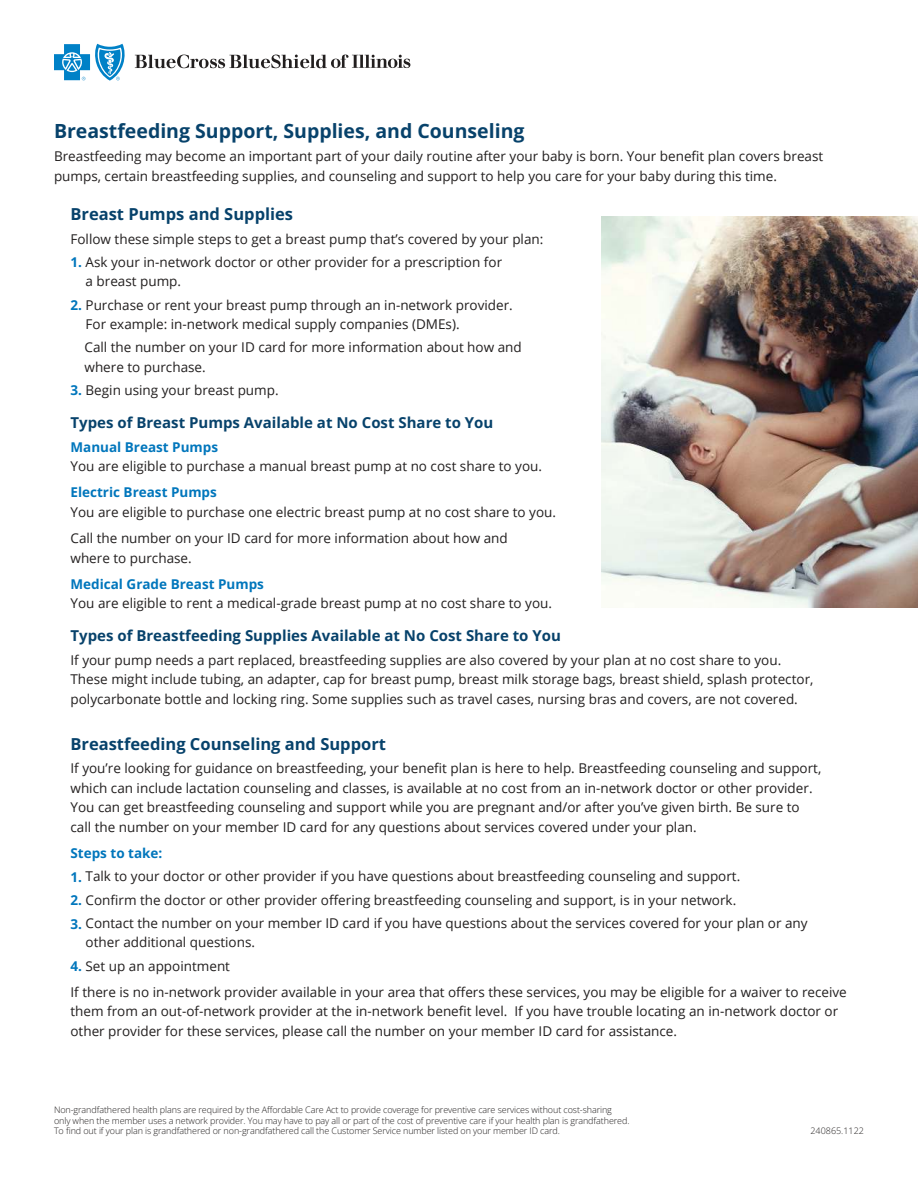
<style>
.page{position:relative;width:918px;height:1188px;background:#fff}
.page>*{position:absolute;margin:0;border:0;box-sizing:border-box;transform-origin:0 0}
.t1{font:700 19.5px "Open Sans";color:#07426b}
.t2{font:700 16.5px "Open Sans";color:#07426b}
.t3{font:700 15px "Open Sans";color:#07426b}
.t4{font:13.5px/19.5px "Open Sans";color:#221f1f}
.t5{font:700 13.5px "Open Sans";color:#0076bc}
.t6{font:300 9px/10.5px "Open Sans";letter-spacing:-.01em;color:#221f1f}
.s1{font-weight:700;color:#0076bc}
</style>
<div class="page">
<svg style="left:135px;top:55px;width:275px;height:13px"></svg>
<svg style="left:54px;top:44px;width:71px;height:37px"></svg>
<img style="left:602px;top:217px;width:316px;height:391px">
<h1 class="t1" style="left:54px;top:123px;width:472px">Breastfeeding Support, Supplies, and Counseling</h1>
<p class="t4" style="left:54px;top:146px;width:771px">Breastfeeding may become an important part of your daily routine after your baby is born. Your benefit plan covers breast pumps, certain breastfeeding supplies, and counseling and support to help you care for your baby during this time.</p>
<p class="t2" style="left:70px;top:208px;width:224px">Breast Pumps and Supplies</p>
<p class="t4" style="left:70px;top:229px;width:474px">Follow these simple steps to get a breast pump that’s covered by your plan:</p>
<p class="t4" style="left:86px;top:252px;width:418px;text-indent:-15px"><span class="s1">1.</span> Ask your in-network doctor or other provider for a prescription for a breast pump.</p>
<p class="t4" style="left:86px;top:295px;width:429px;text-indent:-15px"><span class="s1">2.</span> Purchase or rent your breast pump through an in-network provider.<br>For example: in-network medical supply companies (DMEs).</p>
<p class="t4" style="left:85px;top:337px;width:439px">Call the number on your ID card for more information about how and where to purchase.</p>
<p class="t4" style="left:70px;top:380px;width:210px"><span class="s1">3.</span> Begin using your breast pump.</p>
<p class="t3" style="left:70px;top:417px;width:424px">Types of Breast Pumps Available at No Cost Share to You</p>
<p class="t5" style="left:70px;top:441px;width:149px">Manual Breast Pumps</p>
<p class="t4" style="left:70px;top:456px;width:473px">You are eligible to purchase a manual breast pump at no cost share to you.</p>
<p class="t5" style="left:70px;top:487px;width:148px">Electric Breast Pumps</p>
<p class="t4" style="left:70px;top:498px;width:487px;line-height:26.2px">You are eligible to purchase one electric breast pump at no cost share to you.<br>Call the number on your ID card for more information about how and</p>
<p class="t4" style="left:70px;top:548px;width:123px">where to purchase.</p>
<p class="t5" style="left:70px;top:578px;width:195px">Medical Grade Breast Pumps</p>
<p class="t4" style="left:70px;top:593px;width:483px">You are eligible to rent a medical-grade breast pump at no cost share to you.</p>
<p class="t3" style="left:70px;top:630px;width:492px">Types of Breastfeeding Supplies Available at No Cost Share to You</p>
<p class="t4" style="left:70px;top:650px;width:744px">If your pump needs a part replaced, breastfeeding supplies are also covered by your plan at no cost share to you.<br>These might include tubing, an adapter, cap for breast pump, breast milk storage bags, breast shield, splash protector, polycarbonate bottle and locking ring. Some supplies such as travel cases, nursing bras and covers, are not covered.</p>
<p class="t2" style="left:70px;top:737px;width:317px">Breastfeeding Counseling and Support</p>
<p class="t4" style="left:70px;top:758px;width:752px">If you’re looking for guidance on breastfeeding, your benefit plan is here to help. Breastfeeding counseling and support, which can include lactation counseling and classes, is available at no cost from an in-network doctor or other provider.<br>You can get breastfeeding counseling and support while you are pregnant and/or after you’ve given birth. Be sure to call the number on your member ID card for any questions about services covered under your plan.</p>
<p class="t5" style="left:70px;top:848px;width:93px">Steps to take:</p>
<p class="t4" style="left:70px;top:866px;width:671px"><span class="s1">1.</span> Talk to your doctor or other provider if you have questions about breastfeeding counseling and support.</p>
<p class="t4" style="left:70px;top:890px;width:667px"><span class="s1">2.</span> Confirm the doctor or other provider offering breastfeeding counseling and support, is in your network.</p>
<p class="t4" style="left:86px;top:913px;width:724px;text-indent:-15px"><span class="s1">3.</span> Contact the number on your member ID card if you have questions about the services covered for your plan or any other additional questions.</p>
<p class="t4" style="left:70px;top:952px;width:778px;line-height:26.2px"><span class="s1">4.</span> Set up an appointment<br>If there is no in-network provider available in your area that offers these services, you may be eligible for a waiver to receive</p>
<p class="t4" style="left:70px;top:1001px;width:769px">them from an out-of-network provider at the in-network benefit level. If you have trouble locating an in-network doctor or other provider for these services, please call the number on your member ID card for assistance.</p>
<p class="t6" style="left:54px;top:1104px;width:577px">Non-grandfathered health plans are required by the Affordable Care Act to provide coverage for preventive care services without cost-sharing only when the member uses a network provider. You may have to pay all or part of the cost of preventive care if your health plan is grandfathered.<br>To find out if your plan is grandfathered or non-grandfathered call the Customer Service number listed on your member ID card.</p>
<p class="t6" style="left:810px;top:1125px;width:55px">240865.1122</p>
</div>
